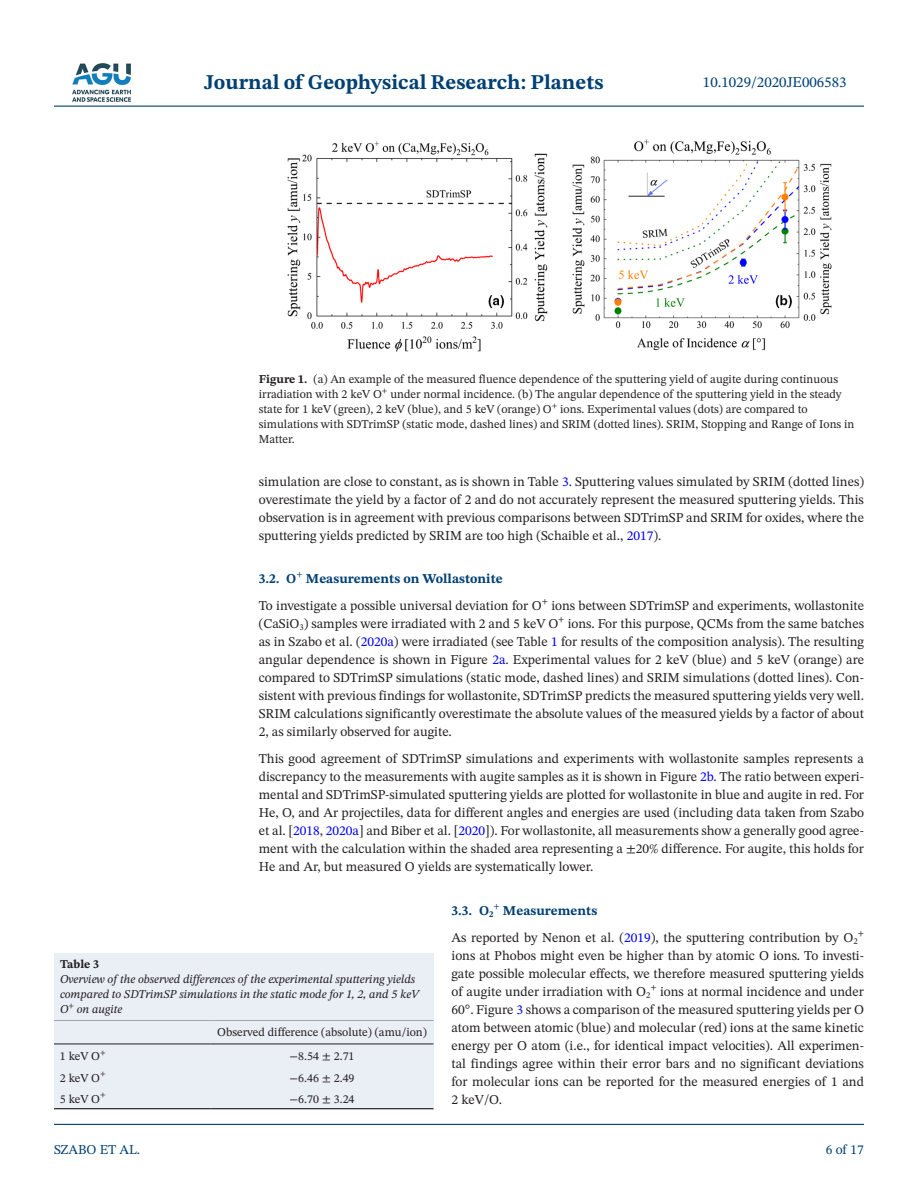
<style>
.page{position:relative;width:918px;height:1188px;background:#fff}
.page>*{position:absolute;margin:0;border:0;box-sizing:border-box;transform-origin:0 0}
.t1{font:700 21px "STIX Two Text";color:#004073}
.t2{font:15px "STIX Two Text";color:#004073}
.t3{font:13.5px/18px "STIX Two Text";color:#231f20;text-align:justify}
.t4{font:13.5px "STIX Two Text";color:#004073}
.t5{font:12px/15px "STIX Two Text";color:#231f20}
.t6{font:italic 12px/15px "STIX Two Text";color:#231f20}
.t7{font:700 12px "STIX Two Text";color:#231f20}
.t8{font:8.7px "STIX Two Math";color:#231f20}
.t9{font:7.8px "STIX Two Math";color:#231f20}
.s1{font-weight:700}
.s2{color:#00f}
.s3{font-weight:700;color:#004073}
.s4{font-family:"STIX Two Math"}
</style>
<div class="page">
<hr style="left:54px;top:106px;width:810px;height:1px;background:#004073">
<hr style="left:54px;top:1124px;width:810px;height:1px;background:#004073">
<img style="left:72px;top:63px;width:59px;height:39px">
<img style="left:287px;top:139px;width:545px;height:213px">
<div style="left:54px;top:992px;width:380px;height:117px;background:#eaeef5"></div>
<hr style="left:54px;top:1019px;width:157px;height:1px;background:#231f20">
<hr style="left:54px;top:1044px;width:157px;height:1px;background:#231f20">
<hr style="left:211px;top:1019px;width:223px;height:1px;background:#231f20">
<hr style="left:211px;top:1044px;width:223px;height:1px;background:#231f20">
<hr style="left:54px;top:1108px;width:157px;height:1px;background:#231f20">
<hr style="left:211px;top:1108px;width:223px;height:1px;background:#231f20">
<div style="left:54px;top:953px;width:380px;height:66px;background:#eaeef5"></div>
<h1 class="t1" style="left:204px;top:67px;width:401px">Journal of Geophysical Research: Planets</h1>
<p class="t2" style="left:703px;top:72px;width:145px">10.1029/2020JE006583</p>
<p class="t5" style="left:259px;top:372px;width:581px"><span class="s1">Figure 1.</span> (a) An example of the measured fluence dependence of the sputtering yield of augite during continuous irradiation with 2 keV O</p>
<p class="t9" style="left:382px;top:386px;width:7px">+</p>
<p class="t5" style="left:259px;top:387px;width:585px;text-indent:132px">under normal incidence. (b) The angular dependence of the sputtering yield in the steady state for 1 keV (green), 2 keV (blue), and 5 keV (orange) O</p>
<p class="t9" style="left:552px;top:401px;width:7px">+</p>
<p class="t5" style="left:259px;top:402px;width:597px;text-indent:301px">ions. Experimental values (dots) are compared to simulations with SDTrimSP (static mode, dashed lines) and SRIM (dotted lines). SRIM, Stopping and Range of Ions in<br>Matter.</p>
<p class="t3" style="left:259px;top:472px;width:607px">simulation are close to constant, as is shown in Table <span class="s2">3</span>. Sputtering values simulated by SRIM (dotted lines) overestimate the yield by a factor of 2 and do not accurately represent the measured sputtering yields. This observation is in agreement with previous comparisons between SDTrimSP and SRIM for oxides, where the sputtering yields predicted by SRIM are too high (Schaible et al., <span class="s2">2017</span>).</p>
<p class="t3" style="left:259px;top:565px;width:607px;line-height:27px"><span class="s3">3.2. O</span><sup>+</sup> <span class="s3">Measurements on Wollastonite<br></span>To investigate a possible universal deviation for O<sup>+</sup> ions between SDTrimSP and experiments, wollastonite</p>
<p class="t3" style="left:259px;top:615px;width:607px">(CaSiO<sub>3</sub>) samples were irradiated with 2 and 5 keV O<sup>+</sup> ions. For this purpose, QCMs from the same batches as in Szabo et al. (<span class="s2">2020a</span>) were irradiated (see Table <span class="s2">1</span> for results of the composition analysis). The resulting angular dependence is shown in Figure <span class="s2">2a</span>. Experimental values for 2 keV (blue) and 5 keV (orange) are compared to SDTrimSP simulations (static mode, dashed lines) and SRIM simulations (dotted lines). Con&shy;sistent with previous findings for wollastonite, SDTrimSP predicts the measured sputtering yields very well.<br>SRIM calculations significantly overestimate the absolute values of the measured yields by a factor of about 2, as similarly observed for augite.</p>
<p class="t3" style="left:259px;top:750px;width:607px">This good agreement of SDTrimSP simulations and experiments with wollastonite samples represents a discrepancy to the measurements with augite samples as it is shown in Figure <span class="s2">2b</span>. The ratio between experi&shy;mental and SDTrimSP-simulated sputtering yields are plotted for wollastonite in blue and augite in red. For He, O, and Ar projectiles, data for different angles and energies are used (including data taken from Szabo et al. [<span class="s2">2018</span>, <span class="s2">2020a</span>] and Biber et al. [<span class="s2">2020</span>]). For wollastonite, all measurements show a generally good agree&shy;ment with the calculation within the shaded area representing a <span class="s4">±</span>20% difference. For augite, this holds for He and Ar, but measured O yields are systematically lower.</p>
<p class="t3" style="left:451px;top:897px;width:408px;line-height:27px"><span class="s3">3.3. O</span><sub>2</sub><sup>+</sup> <span class="s3">Measurements<br></span>As reported by Nenon et al. (<span class="s2">2019</span>), the sputtering contribution by O<sub>2</sub></p>
<p class="t8" style="left:858px;top:928px;width:8px">+</p>
<p class="t3" style="left:451px;top:946px;width:414px">ions at Phobos might even be higher than by atomic O ions. To investi&shy;gate possible molecular effects, we therefore measured sputtering yields of augite under irradiation with O<sub>2</sub><sup>+</sup> ions at normal incidence and under 60<span class="s4">°</span>. Figure <span class="s2">3</span> shows a comparison of the measured sputtering yields per O atom between atomic (blue) and molecular (red) ions at the same kinetic energy per O atom (i.e., for identical impact velocities). All experimen&shy;tal findings agree within their error bars and no significant deviations for molecular ions can be reported for the measured energies of 1 and 2 keV/O.</p>
<p class="t7" style="left:60px;top:956px;width:41px">Table 3</p>
<p class="t6" style="left:60px;top:972px;width:361px">Overview of the observed differences of the experimental sputtering yields compared to SDTrimSP simulations in the static mode for 1, 2, and 5 keV<br>O<sup>+</sup> on augite</p>
<p class="t5" style="left:217px;top:1025px;width:211px">Observed difference (absolute) (amu/ion)</p>
<p class="t5" style="left:60px;top:1049px;width:47px">1 keV O<sup>+</sup></p>
<p class="t5" style="left:290px;top:1049px;width:66px">−8.54 <span class="s4">±</span> 2.71</p>
<p class="t5" style="left:60px;top:1070px;width:47px">2 keV O<sup>+</sup></p>
<p class="t5" style="left:290px;top:1070px;width:66px">−6.46 <span class="s4">±</span> 2.49</p>
<p class="t5" style="left:60px;top:1091px;width:42px">5 keV O</p>
<p class="t9" style="left:100px;top:1090px;width:7px">+</p>
<p class="t5" style="left:290px;top:1091px;width:66px">−6.70 <span class="s4">±</span> 3.24</p>
<p class="t4" style="left:54px;top:1140px;width:88px">SZABO ET AL.</p>
<p class="t4" style="left:826px;top:1140px;width:40px">6 of 17</p>
</div>
